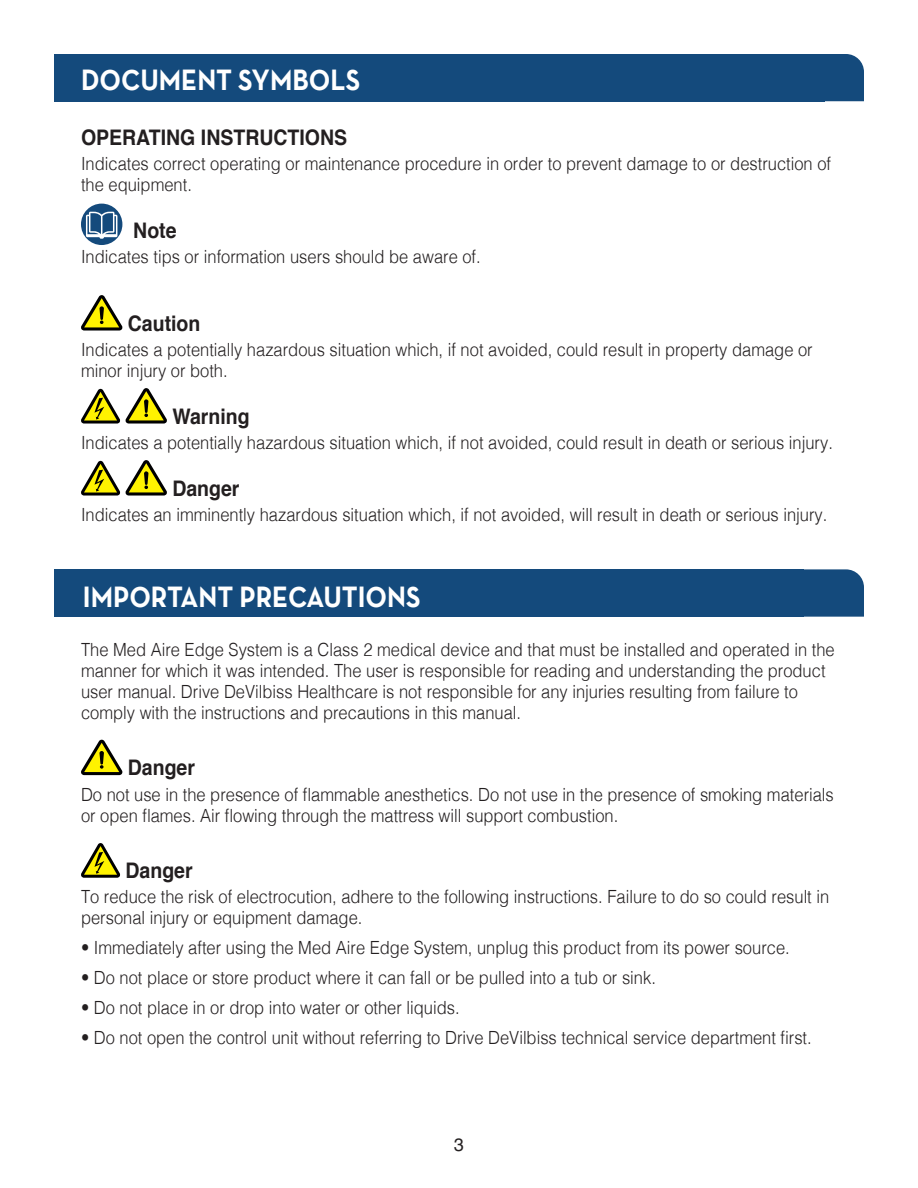
<style>
.page{position:relative;width:918px;height:1188px;background:#fff}
.page>*{position:absolute;margin:0;border:0;box-sizing:border-box;transform-origin:0 0}
.t1{font:700 29.7px "Neutraface Text TT";color:#fff;scale:.91 1}
.t2{font:700 21.45px "Helvetica";color:#231f20;scale:.91 1}
.text_main{font:300 18.15px/21px "Helvetica";color:#231f20;scale:.91 1}
.t3{font:18px "Helvetica LT Std";color:#231f20}
</style>
<div class="page">
<div style="left:825px;top:54px;width:39px;height:47px;background:#144a7c"></div>
<div style="left:54px;top:54px;width:771px;height:47px;background:#144a7c"></div>
<div style="left:81px;top:204px;width:41px;height:41px;background:#144a7c;border-radius:50%"></div>
<svg style="left:86px;top:212px;width:31px;height:27px"></svg>
<svg style="left:81px;top:295px;width:42px;height:36px"></svg>
<svg style="left:81px;top:388px;width:86px;height:36px"></svg>
<svg style="left:81px;top:460px;width:86px;height:36px"></svg>
<svg style="left:81px;top:740px;width:42px;height:35px"></svg>
<svg style="left:81px;top:843px;width:39px;height:35px"></svg>
<div style="left:803px;top:569px;width:61px;height:48px;background:#144a7c"></div>
<div style="left:54px;top:569px;width:749px;height:48px;background:#144a7c"></div>
<p class="t1" style="left:81px;top:61px;width:308px">DOCUMENT SYMBOLS</p>
<p class="t2" style="left:81px;top:120px;width:294px">OPERATING INSTRUCTIONS</p>
<p class="text_main" style="left:81px;top:152px;width:826px">Indicates correct operating or maintenance procedure in order to prevent damage to or destruction of the equipment.</p>
<p class="t2" style="left:133px;top:213px;width:49px">Note</p>
<p class="text_main" style="left:81px;top:245px;width:441px">Indicates tips or information users should be aware of.</p>
<p class="t2" style="left:128px;top:306px;width:81px">Caution</p>
<p class="text_main" style="left:81px;top:338px;width:806px">Indicates a potentially hazardous situation which, if not avoided, could result in property damage or minor injury or both.</p>
<p class="t2" style="left:172px;top:399px;width:86px">Warning</p>
<p class="text_main" style="left:81px;top:431px;width:828px">Indicates a potentially hazardous situation which, if not avoided, could result in death or serious injury.</p>
<p class="t2" style="left:172px;top:471px;width:75px">Danger</p>
<p class="text_main" style="left:81px;top:503px;width:822px">Indicates an imminently hazardous situation which, if not avoided, will result in death or serious injury.</p>
<p class="t1" style="left:83px;top:577px;width:373px">IMPORTANT PRECAUTIONS</p>
<p class="text_main" style="left:81px;top:638px;width:830px">The Med Aire Edge System is a Class 2 medical device and that must be installed and operated in the manner for which it was intended. The user is responsible for reading and understanding the product user manual. Drive DeVilbiss Healthcare is not responsible for any injuries resulting from failure to comply with the instructions and precautions in this manual.</p>
<p class="t2" style="left:128px;top:750px;width:75px">Danger</p>
<p class="text_main" style="left:81px;top:782px;width:829px">Do not use in the presence of flammable anesthetics. Do not use in the presence of smoking materials or open flames. Air flowing through the mattress will support combustion.</p>
<p class="t2" style="left:126px;top:853px;width:75px">Danger</p>
<p class="text_main" style="left:81px;top:885px;width:824px">To reduce the risk of electrocution, adhere to the following instructions. Failure to do so could result in personal injury or equipment damage.</p>
<p class="text_main" style="left:81px;top:936px;width:780px">• Immediately after using the Med Aire Edge System, unplug this product from its power source.</p>
<p class="text_main" style="left:81px;top:966px;width:633px">• Do not place or store product where it can fall or be pulled into a tub or sink.</p>
<p class="text_main" style="left:81px;top:996px;width:418px">• Do not place in or drop into water or other liquids.</p>
<p class="text_main" style="left:81px;top:1026px;width:805px">• Do not open the control unit without referring to Drive DeVilbiss technical service department first.</p>
<p class="t3" style="left:454px;top:1135px;width:12px">3</p>
</div>
